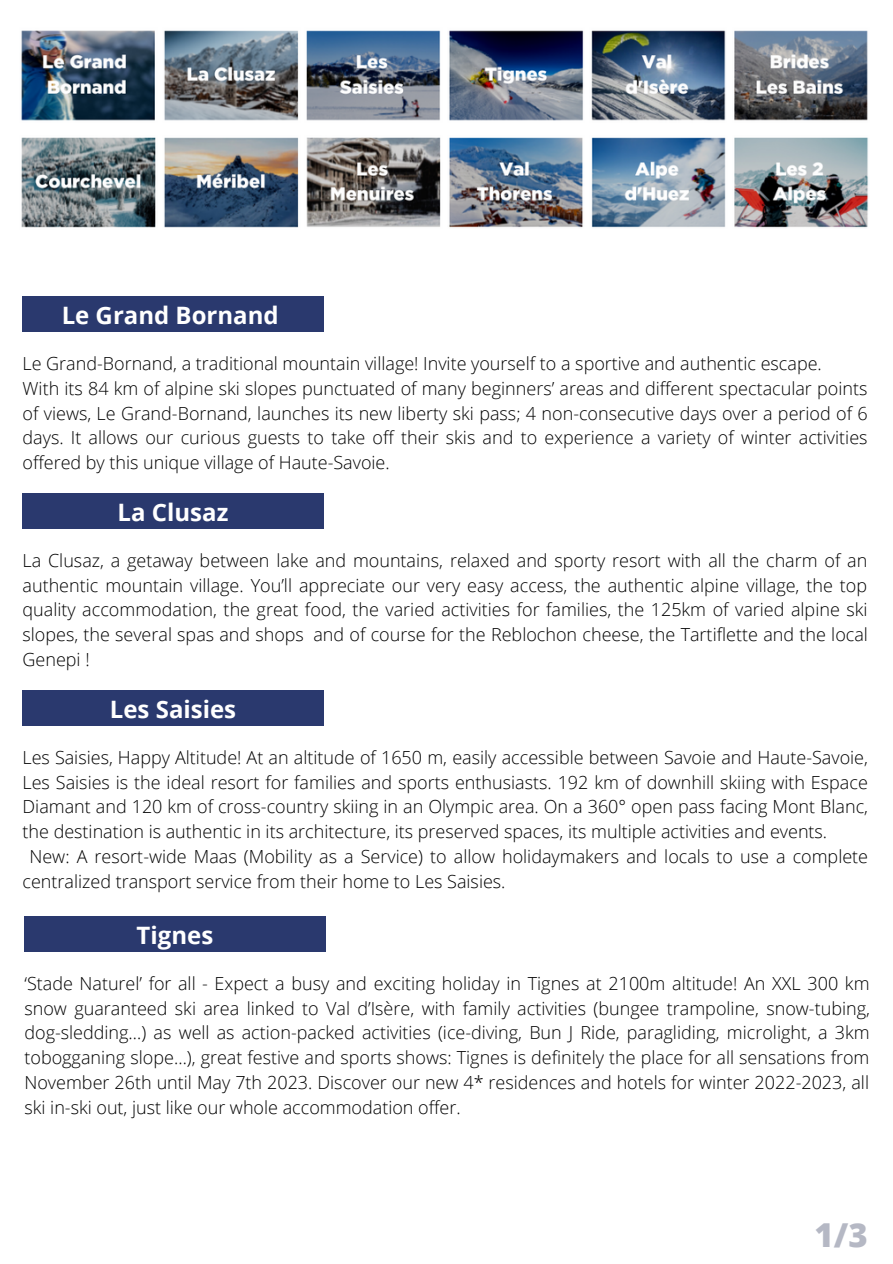
<style>
.page{position:relative;width:893px;height:1264px;background:#fff}
.page>*{position:absolute;margin:0;border:0;box-sizing:border-box;transform-origin:0 0}
.t1{font:800 33px "Open Sans";color:#b5b8c4}
.t2{font:700 24px "Open Sans";color:#fff}
.t3{font:300 18px/24.8px "Open Sans";color:#000;text-align:justify}
</style>
<div class="page">
<div style="left:23px;top:296px;width:301px;height:36px;background:#2a396e"></div>
<img style="left:21px;top:30px;width:848px;height:198px">
<div style="left:23px;top:493px;width:301px;height:36px;background:#2a396e"></div>
<div style="left:23px;top:690px;width:301px;height:36px;background:#2a396e"></div>
<div style="left:25px;top:916px;width:301px;height:36px;background:#2a396e"></div>
<h2 class="t2" style="left:62px;top:298px;width:218px">Le Grand Bornand</h2>
<p class="t3" style="left:23px;top:351px;width:846px;text-align:left">Le Grand-Bornand, a traditional mountain village! Invite yourself to a sportive and authentic escape.<br>With its 84 km of alpine ski slopes punctuated of many beginners’ areas and different spectacular points of views, Le Grand-Bornand, launches its new liberty ski pass; 4 non-consecutive days over a period of 6 days. It allows our curious guests to take off their skis and to experience a variety of winter activities offered by this unique village of Haute-Savoie.</p>
<h2 class="t2" style="left:118px;top:495px;width:112px">La Clusaz</h2>
<p class="t3" style="left:23px;top:547px;width:846px">La Clusaz, a getaway between lake and mountains, relaxed and sporty resort with all the charm of an authentic mountain village. You’ll appreciate our very easy access, the authentic alpine village, the top quality accommodation, the great food, the varied activities for families, the 125km of varied alpine ski slopes, the several spas and shops and of course for the Reblochon cheese, the Tartiflette and the local Genepi !</p>
<h2 class="t2" style="left:110px;top:692px;width:128px">Les Saisies</h2>
<p class="t3" style="left:23px;top:744px;width:846px">Les Saisies, Happy Altitude! At an altitude of 1650 m, easily accessible between Savoie and Haute-Savoie,</p>
<p class="t3" style="left:23px;top:769px;width:846px">Les Saisies is the ideal resort for families and sports enthusiasts. 192 km of downhill skiing with Espace</p>
<p class="t3" style="left:23px;top:794px;width:847px">Diamant and 120 km of cross-country skiing in an Olympic area. On a 360° open pass facing Mont Blanc,</p>
<p class="t3" style="left:23px;top:818px;width:806px">the destination is authentic in its architecture, its preserved spaces, its multiple activities and events.</p>
<p class="t3" style="left:29px;top:843px;width:840px">New: A resort-wide Maas (Mobility as a Service) to allow holidaymakers and locals to use a complete</p>
<p class="t3" style="left:23px;top:868px;width:484px">centralized transport service from their home to Les Saisies.</p>
<h2 class="t2" style="left:137px;top:918px;width:78px">Tignes</h2>
<p class="t3" style="left:24px;top:970px;width:846px">‘Stade Naturel’ for all - Expect a busy and exciting holiday in Tignes at 2100m altitude! An XXL 300 km snow guaranteed ski area linked to Val d’Isère, with family activities (bungee trampoline, snow-tubing, dog-sledding…) as well as action-packed activities (ice-diving, Bun J Ride, paragliding, microlight, a 3km tobogganing slope…), great festive and sports shows: Tignes is definitely the place for all sensations from November 26th until May 7th 2023. Discover our new 4* residences and hotels for winter 2022-2023, all ski in-ski out, just like our whole accommodation offer.</p>
<h1 class="t1" style="left:814px;top:1211px;width:55px">1/3</h1>
</div>
